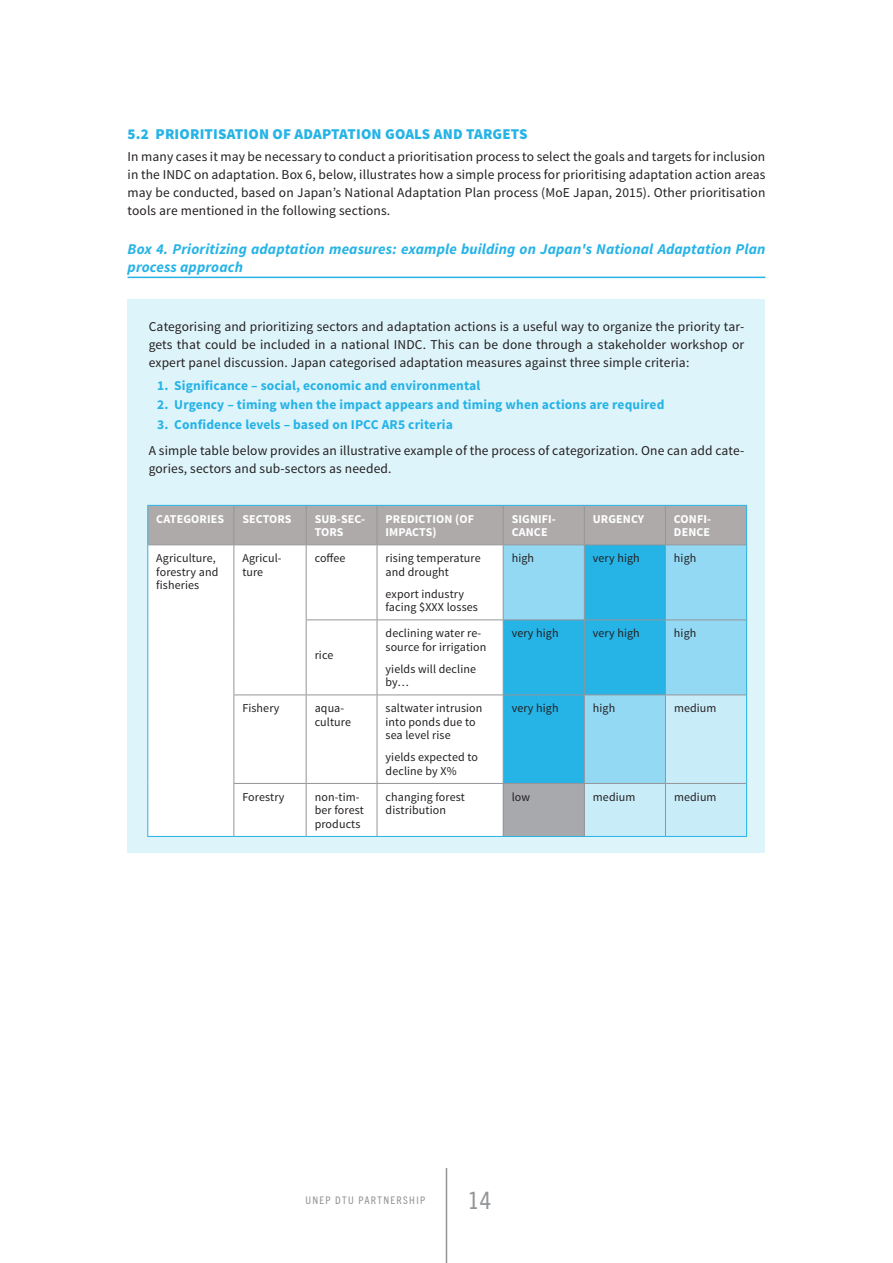
<style>
.page{position:relative;width:893px;height:1263px;background:#fff}
.page>*{position:absolute;margin:0;border:0;box-sizing:border-box;transform-origin:0 0}
.t1{font:condensed 24px "Trade Gothic Next LT Pro";color:#939598}
.Table-TITLE{font:italic 700 15px/18px "Source Sans Pro";letter-spacing:.01em;color:#26b3e6}
.interTitle{font:900 15px "Source Sans Pro";letter-spacing:.01em;color:#26b3e6}
.TXT_2-col{font:13.5px/18px "Source Sans Pro";letter-spacing:.01em;color:#231f20;text-align:justify}
.t2{font:700 13.5px "Source Sans Pro";letter-spacing:.01em;color:#26b3e6}
.TXT-table{font:12px/13.5px "Source Sans Pro";letter-spacing:.01em;color:#231f20}
.HEADING-table{font:700 12px/13.5px "Source Sans Pro";letter-spacing:.01em;color:#fff}
.t3{font:condensed 10.5px "Trade Gothic Next LT Pro";letter-spacing:.125em;color:#939598}
.s1{font-weight:700;color:#26b3e6}
</style>
<div class="page">
<hr style="left:446px;top:1168px;width:1px;height:95px;background:#939598">
<hr style="left:128px;top:277px;width:637px;height:1px;background:#26b3e6">
<div style="left:128px;top:299px;width:637px;height:554px;background:#def4fb"></div>
<svg style="left:148px;top:506px;width:598px;height:330px;background:#c5e3ee"></svg>
<div style="left:503px;top:783px;width:81px;height:53px;background:#a8a9ad"></div>
<hr style="left:147px;top:505px;width:87px;height:1px;background:#26b3e6">
<hr style="left:147px;top:506px;width:1px;height:39px;background:#26b3e6">
<hr style="left:234px;top:505px;width:72px;height:1px;background:#26b3e6">
<hr style="left:306px;top:505px;width:71px;height:1px;background:#26b3e6">
<hr style="left:377px;top:505px;width:126px;height:1px;background:#26b3e6">
<hr style="left:503px;top:505px;width:81px;height:1px;background:#26b3e6">
<hr style="left:584px;top:505px;width:81px;height:1px;background:#26b3e6">
<hr style="left:665px;top:505px;width:82px;height:1px;background:#26b3e6">
<hr style="left:746px;top:506px;width:1px;height:39px;background:#26b3e6">
<hr style="left:147px;top:545px;width:1px;height:75px;background:#26b3e6">
<hr style="left:746px;top:545px;width:1px;height:75px;background:#26b3e6">
<hr style="left:147px;top:620px;width:1px;height:75px;background:#26b3e6">
<hr style="left:746px;top:620px;width:1px;height:75px;background:#26b3e6">
<hr style="left:147px;top:695px;width:1px;height:88px;background:#26b3e6">
<hr style="left:746px;top:695px;width:1px;height:88px;background:#26b3e6">
<hr style="left:147px;top:783px;width:1px;height:53px;background:#26b3e6">
<hr style="left:746px;top:783px;width:1px;height:53px;background:#26b3e6">
<hr style="left:147px;top:836px;width:87px;height:1px;background:#26b3e6">
<hr style="left:234px;top:836px;width:72px;height:1px;background:#26b3e6">
<hr style="left:306px;top:836px;width:71px;height:1px;background:#26b3e6">
<hr style="left:377px;top:836px;width:126px;height:1px;background:#26b3e6">
<hr style="left:503px;top:836px;width:81px;height:1px;background:#26b3e6">
<hr style="left:584px;top:836px;width:81px;height:1px;background:#26b3e6">
<hr style="left:665px;top:836px;width:82px;height:1px;background:#26b3e6">
<hr style="left:233px;top:506px;width:1px;height:38px;background:#939598">
<hr style="left:306px;top:506px;width:1px;height:38px;background:#939598">
<hr style="left:377px;top:506px;width:1px;height:38px;background:#939598">
<hr style="left:503px;top:506px;width:1px;height:38px;background:#939598">
<hr style="left:584px;top:506px;width:1px;height:38px;background:#939598">
<hr style="left:665px;top:506px;width:1px;height:38px;background:#939598">
<hr style="left:148px;top:544px;width:86px;height:1px;background:#939598">
<hr style="left:234px;top:544px;width:72px;height:1px;background:#939598">
<hr style="left:233px;top:545px;width:1px;height:75px;background:#939598">
<hr style="left:306px;top:544px;width:71px;height:1px;background:#939598">
<hr style="left:306px;top:545px;width:1px;height:74px;background:#939598">
<hr style="left:377px;top:544px;width:126px;height:1px;background:#939598">
<hr style="left:377px;top:545px;width:1px;height:74px;background:#939598">
<hr style="left:503px;top:544px;width:81px;height:1px;background:#939598">
<hr style="left:503px;top:545px;width:1px;height:74px;background:#939598">
<hr style="left:584px;top:544px;width:81px;height:1px;background:#939598">
<hr style="left:584px;top:545px;width:1px;height:74px;background:#939598">
<hr style="left:665px;top:544px;width:81px;height:1px;background:#939598">
<hr style="left:665px;top:545px;width:1px;height:74px;background:#939598">
<hr style="left:233px;top:620px;width:1px;height:74px;background:#939598">
<hr style="left:306px;top:619px;width:71px;height:1px;background:#939598">
<hr style="left:306px;top:620px;width:1px;height:74px;background:#939598">
<hr style="left:377px;top:619px;width:126px;height:1px;background:#939598">
<hr style="left:377px;top:620px;width:1px;height:74px;background:#939598">
<hr style="left:503px;top:619px;width:81px;height:1px;background:#939598">
<hr style="left:503px;top:620px;width:1px;height:74px;background:#939598">
<hr style="left:584px;top:619px;width:81px;height:1px;background:#939598">
<hr style="left:584px;top:620px;width:1px;height:74px;background:#939598">
<hr style="left:665px;top:619px;width:81px;height:1px;background:#939598">
<hr style="left:665px;top:620px;width:1px;height:74px;background:#939598">
<hr style="left:233px;top:694px;width:73px;height:1px;background:#939598">
<hr style="left:233px;top:695px;width:1px;height:88px;background:#939598">
<hr style="left:306px;top:694px;width:71px;height:1px;background:#939598">
<hr style="left:306px;top:695px;width:1px;height:88px;background:#939598">
<hr style="left:377px;top:694px;width:126px;height:1px;background:#939598">
<hr style="left:377px;top:695px;width:1px;height:88px;background:#939598">
<hr style="left:503px;top:694px;width:81px;height:1px;background:#939598">
<hr style="left:503px;top:695px;width:1px;height:88px;background:#939598">
<hr style="left:584px;top:694px;width:81px;height:1px;background:#939598">
<hr style="left:584px;top:695px;width:1px;height:88px;background:#939598">
<hr style="left:665px;top:694px;width:81px;height:1px;background:#939598">
<hr style="left:665px;top:695px;width:1px;height:88px;background:#939598">
<hr style="left:233px;top:783px;width:73px;height:1px;background:#939598">
<hr style="left:233px;top:784px;width:1px;height:52px;background:#939598">
<hr style="left:306px;top:783px;width:71px;height:1px;background:#939598">
<hr style="left:306px;top:784px;width:1px;height:52px;background:#939598">
<hr style="left:377px;top:783px;width:126px;height:1px;background:#939598">
<hr style="left:377px;top:784px;width:1px;height:52px;background:#939598">
<hr style="left:503px;top:783px;width:81px;height:1px;background:#939598">
<hr style="left:503px;top:784px;width:1px;height:52px;background:#939598">
<hr style="left:584px;top:783px;width:81px;height:1px;background:#939598">
<hr style="left:584px;top:784px;width:1px;height:52px;background:#939598">
<hr style="left:665px;top:783px;width:81px;height:1px;background:#939598">
<hr style="left:665px;top:784px;width:1px;height:52px;background:#939598">
<p class="interTitle" style="left:128px;top:124px;width:402px">5.2 PRIORITISATION OF ADAPTATION GOALS AND TARGETS</p>
<p class="TXT_2-col" style="left:128px;top:148px;width:639px">In many cases it may be necessary to conduct a prioritisation process to select the goals and targets for inclusion in the INDC on adaptation. Box 6, below, illustrates how a simple process for prioritising adaptation action areas may be conducted, based on Japan’s National Adaptation Plan process (MoE Japan, 2015). Other prioritisation tools are mentioned in the following sections.</p>
<p class="Table-TITLE" style="left:128px;top:240px;width:639px">Box 4. Prioritizing adaptation measures: example building on Japan's National Adaptation Plan process approach</p>
<p class="TXT_2-col" style="left:149px;top:317px;width:597px">Categorising and prioritizing sectors and adaptation actions is a useful way to organize the priority tar&shy;gets that could be included in a national INDC. This can be done through a stakeholder workshop or expert panel discussion. Japan categorised adaptation measures against three simple criteria:</p>
<p class="t2" style="left:157px;top:377px;width:325px">1. Significance – social, economic and environmental</p>
<p class="t2" style="left:157px;top:396px;width:509px">2. Urgency – timing when the impact appears and timing when actions are required</p>
<p class="TXT_2-col" style="left:149px;top:411px;width:597px;line-height:26.5px;text-indent:9px"><span class="s1">3. Confidence levels – based on IPCC AR5 criteria<br></span>A simple table below provides an illustrative example of the process of categorization. One can add cate-</p>
<p class="TXT_2-col" style="left:149px;top:460px;width:244px">gories, sectors and sub-sectors as needed.</p>
<p class="HEADING-table" style="left:156px;top:513px;width:69px">CATEGORIES</p>
<p class="HEADING-table" style="left:242px;top:513px;width:51px">SECTORS</p>
<p class="HEADING-table" style="left:315px;top:513px;width:52px">SUB-SEC-<br>TORS</p>
<p class="HEADING-table" style="left:386px;top:513px;width:90px">PREDICTION (OF<br>IMPACTS)</p>
<p class="HEADING-table" style="left:512px;top:513px;width:46px">SIGNIFI-<br>CANCE</p>
<p class="HEADING-table" style="left:593px;top:513px;width:53px">URGENCY</p>
<p class="HEADING-table" style="left:674px;top:513px;width:39px">CONFI-<br>DENCE</p>
<p class="TXT-table" style="left:156px;top:552px;width:64px">Agriculture, forestry and fisheries</p>
<p class="TXT-table" style="left:242px;top:552px;width:41px">Agricul&shy;ture</p>
<p class="TXT-table" style="left:315px;top:552px;width:32px">coffee</p>
<p class="TXT-table" style="left:386px;top:552px;width:97px">rising temperature and drought</p>
<p class="TXT-table" style="left:386px;top:587px;width:94px">export industry facing $XXX losses</p>
<p class="TXT-table" style="left:512px;top:552px;width:24px">high</p>
<p class="TXT-table" style="left:593px;top:552px;width:48px">very high</p>
<p class="TXT-table" style="left:674px;top:552px;width:24px">high</p>
<p class="TXT-table" style="left:315px;top:649px;width:20px">rice</p>
<p class="TXT-table" style="left:386px;top:627px;width:102px">declining water re&shy;source for irrigation</p>
<p class="TXT-table" style="left:386px;top:662px;width:92px">yields will decline by…</p>
<p class="TXT-table" style="left:242px;top:702px;width:39px">Fishery</p>
<p class="TXT-table" style="left:315px;top:702px;width:38px">aqua&shy;culture</p>
<p class="TXT-table" style="left:386px;top:702px;width:98px">saltwater intrusion into ponds due to sea level rise</p>
<p class="TXT-table" style="left:386px;top:751px;width:94px">yields expected to decline by X%</p>
<p class="TXT-table" style="left:512px;top:627px;width:48px">very high</p>
<p class="TXT-table" style="left:593px;top:627px;width:48px">very high</p>
<p class="TXT-table" style="left:674px;top:627px;width:24px">high</p>
<p class="TXT-table" style="left:512px;top:702px;width:48px">very high</p>
<p class="TXT-table" style="left:593px;top:702px;width:24px">high</p>
<p class="TXT-table" style="left:674px;top:702px;width:44px">medium</p>
<p class="TXT-table" style="left:242px;top:790px;width:44px">Forestry</p>
<p class="TXT-table" style="left:315px;top:790px;width:51px">non-tim&shy;ber forest products</p>
<p class="TXT-table" style="left:386px;top:790px;width:81px">changing forest distribution</p>
<p class="TXT-table" style="left:512px;top:790px;width:20px">low</p>
<p class="TXT-table" style="left:593px;top:790px;width:44px">medium</p>
<p class="TXT-table" style="left:674px;top:790px;width:44px">medium</p>
<p class="t3" style="left:305px;top:1193px;width:121px">UNEP DTU PARTNERSHIP</p>
<h1 class="t1" style="left:468px;top:1184px;width:25px">14</h1>
</div>
